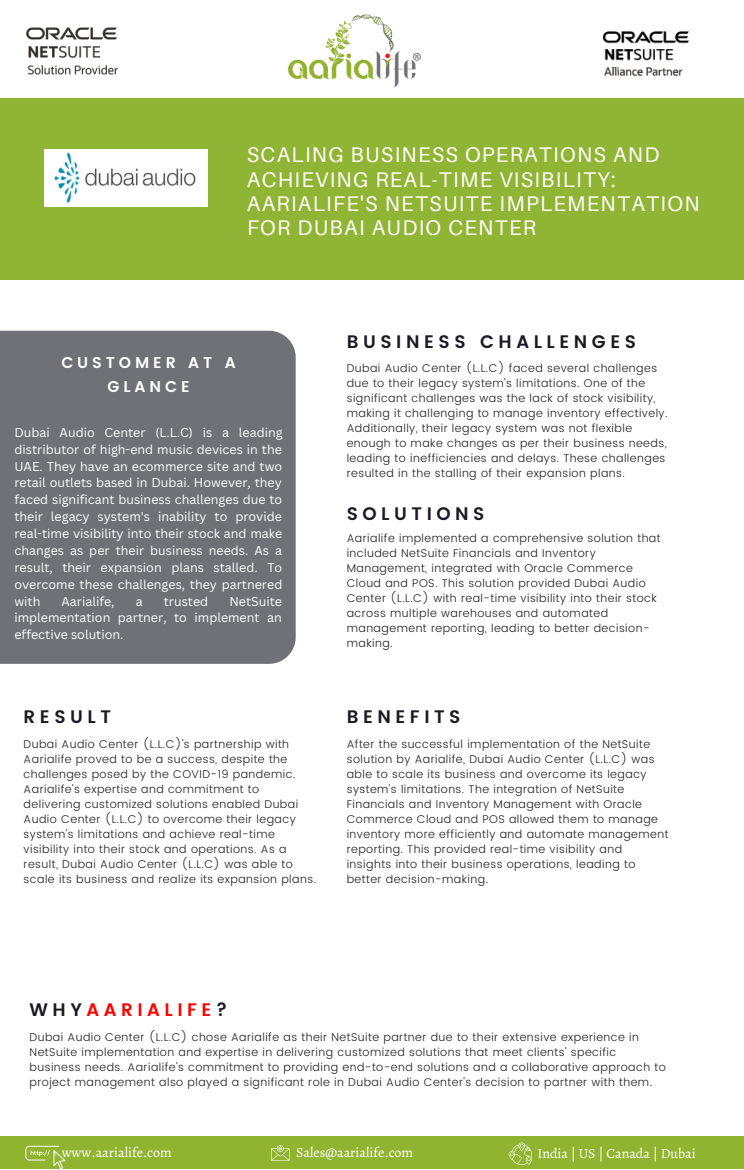
<style>
.page{position:relative;width:744px;height:1170px;background:#fff}
.page>*{position:absolute;margin:0;border:0;box-sizing:border-box;transform-origin:0 0}
.t1{font:21.25px/24.4px "Aileron";letter-spacing:.06em;color:#fff}
.t2{font:600 18.12px "Poppins";letter-spacing:.25em;color:#1d1922}
.t3{font:600 18.12px "Poppins";letter-spacing:.25em;color:#f00}
.t4{font:600 15.62px/24.4px "Poppins";letter-spacing:.25em;color:#fff;text-align:center}
.t5{font:14px "Alegreya";color:#fff}
.t6{font:12.5px/16.9px "Canva Sans";color:#fff;text-align:justify}
.t7{font:300 11.25px/15px "Poppins";letter-spacing:.04em;color:#231f20}
.s1{color:#1d1922}
</style>
<div class="page">
<div style="left:0;top:98px;width:744px;height:182px;background:#90b433"></div>
<div style="left:0;top:330px;width:295px;height:333px;background:#6f7177"></div>
<div style="left:0;top:1136px;width:744px;height:32px;background:#90b430"></div>
<img style="left:287px;top:14px;width:134px;height:74px">
<svg style="left:25px;top:1145px;width:40px;height:23px"></svg>
<svg style="left:271px;top:1145px;width:19px;height:15px"></svg>
<svg style="left:508px;top:1142px;width:24px;height:22px"></svg>
<img style="left:26px;top:27px;width:92px;height:48px">
<img style="left:602px;top:31px;width:87px;height:46px">
<img style="left:45px;top:150px;width:163px;height:57px">
<h1 class="t1" style="left:247px;top:143px;width:454px">SCALING BUSINESS OPERATIONS AND<br>ACHIEVING REAL-TIME VISIBILITY:<br>AARIALIFE'S NETSUITE IMPLEMENTATION<br>FOR DUBAI AUDIO CENTER</h1>
<h3 class="t4" style="left:61px;top:350px;width:176px">CUSTOMER AT A<br>GLANCE</h3>
<p class="t6" style="left:14px;top:424px;width:270px">Dubai Audio Center (L.L.C) is a leading distributor of high-end music devices in the UAE. They have an ecommerce site and two retail outlets based in Dubai. However, they faced significant business challenges due to their legacy system's inability to provide real-time visibility into their stock and make changes as per their business needs. As a result, their expansion plans stalled. To overcome these challenges, they partnered with</p>
<p class="t6" style="left:61px;top:592px;width:55px">Aarialife,</p>
<p class="t6" style="left:136px;top:592px;width:8px">a</p>
<p class="t6" style="left:164px;top:592px;width:46px">trusted</p>
<p class="t6" style="left:14px;top:592px;width:269px;text-indent:215px">NetSuite implementation partner, to implement an effective solution.</p>
<h2 class="t2" style="left:24px;top:702px;width:89px">RESULT</h2>
<p class="t7" style="left:24px;top:736px;width:294px">Dubai Audio Center (L.L.C)'s partnership with Aarialife proved to be a success, despite the challenges posed by the COVID-19 pandemic.<br>Aarialife's expertise and commitment to delivering customized solutions enabled Dubai Audio Center (L.L.C) to overcome their legacy system's limitations and achieve real-time visibility into their stock and operations. As a result, Dubai Audio Center (L.L.C) was able to scale its business and realize its expansion plans.</p>
<h2 class="t2" style="left:347px;top:328px;width:291px">BUSINESS CHALLENGES</h2>
<p class="t7" style="left:347px;top:361px;width:322px">Dubai Audio Center (L.L.C) faced several challenges due to their legacy system's limitations. One of the significant challenges was the lack of stock visibility, making it challenging to manage inventory effectively.<br>Additionally, their legacy system was not flexible enough to make changes as per their business needs, leading to inefficiencies and delays. These challenges resulted in the stalling of their expansion plans.</p>
<h2 class="t2" style="left:347px;top:499px;width:139px">SOLUTIONS</h2>
<p class="t7" style="left:347px;top:530px;width:315px">Aarialife implemented a comprehensive solution that included NetSuite Financials and Inventory Management, integrated with Oracle Commerce Cloud and POS. This solution provided Dubai Audio Center (L.L.C) with real-time visibility into their stock across multiple warehouses and automated management reporting, leading to better decision&shy;making.</p>
<h2 class="t2" style="left:347px;top:702px;width:115px">BENEFITS</h2>
<p class="t7" style="left:347px;top:736px;width:323px">After the successful implementation of the NetSuite solution by Aarialife, Dubai Audio Center (L.L.C) was able to scale its business and overcome its legacy system's limitations. The integration of NetSuite Financials and Inventory Management with Oracle Commerce Cloud and POS allowed them to manage inventory more efficiently and automate management reporting. This provided real-time visibility and insights into their business operations, leading to better decision-making.</p>
<h2 class="t3" style="left:30px;top:995px;width:199px"><span class="s1">WHY</span>AARIALIFE<span class="s1">?</span></h2>
<p class="t7" style="left:30px;top:1029px;width:637px">Dubai Audio Center (L.L.C) chose Aarialife as their NetSuite partner due to their extensive experience in NetSuite implementation and expertise in delivering customized solutions that meet clients' specific business needs. Aarialife's commitment to providing end-to-end solutions and a collaborative approach to project management also played a significant role in Dubai Audio Center's decision to partner with them.</p>
<p class="t5" style="left:62px;top:1142px;width:112px">www.aarialife.com</p>
<p class="t5" style="left:296px;top:1142px;width:119px">Sales@aarialife.com</p>
<p class="t5" style="left:537px;top:1143px;width:160px">India | US | Canada | Dubai</p>
</div>
